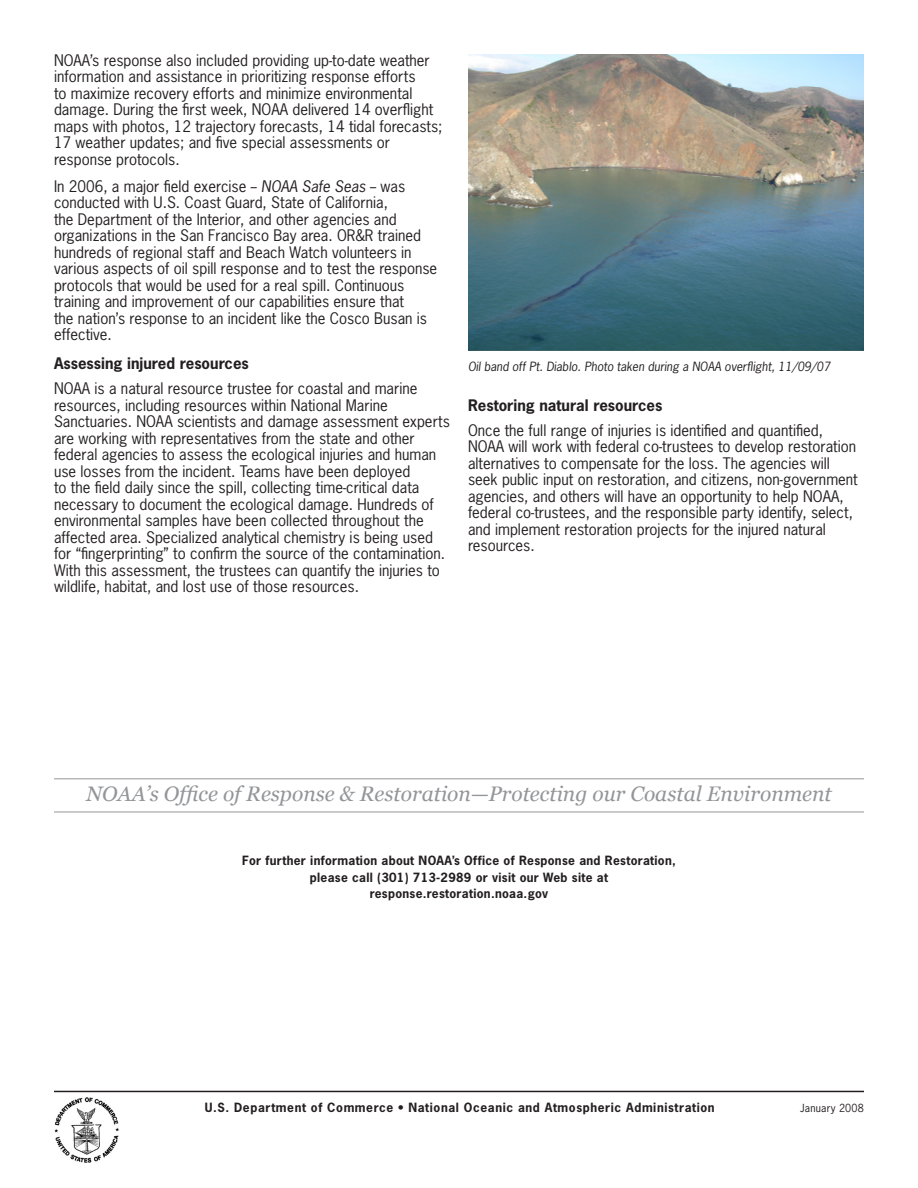
<style>
.page{position:relative;width:918px;height:1188px;background:#fff}
.page>*{position:absolute;margin:0;border:0;box-sizing:border-box;transform-origin:0 0}
.callout{font:italic 21px "Georgia";color:#939598}
.Body_text{font:15px/16.5px "News Gothic Std";color:#231f20}
.subhead_1{font:700 15px "News Gothic Std";color:#231f20}
.Boilerplate_more_info{font:700 12px/16.5px "News Gothic Std";letter-spacing:.025em;color:#231f20;text-align:center}
.Boilerplate_more_info-2{font:700 12px "News Gothic Std";letter-spacing:.05em;color:#231f20}
.t1{font:italic 12px "News Gothic Std";color:#231f20}
.date_on_back{font:10.5px "News Gothic Std";letter-spacing:.025em;color:#231f20}
.s1{font-style:italic}
</style>
<div class="page">
<hr style="left:54px;top:1091px;width:810px;height:1px;background:#231f20">
<img style="left:54px;top:1097px;width:65px;height:66px">
<hr style="left:54px;top:778px;width:810px;height:1px;background:#939598">
<hr style="left:54px;top:812px;width:810px;height:1px;background:#939598">
<img style="left:468px;top:54px;width:396px;height:297px">
<p class="Body_text" style="left:54px;top:52px;width:390px">NOAA’s response also included providing up-to-date weather information and assistance in prioritizing response efforts<br>to maximize recovery efforts and minimize environmental damage. During the first week, NOAA delivered 14 overflight maps with photos, 12 trajectory forecasts, 14 tidal forecasts; 17 weather updates; and five special assessments or response protocols.</p>
<p class="Body_text" style="left:54px;top:178px;width:385px">In 2006, a major field exercise -- <span class="s1">NOAA Safe Seas</span> -- was conducted with U.S. Coast Guard, State of California,<br>the Department of the Interior, and other agencies and organizations in the San Francisco Bay area. OR&amp;R trained hundreds of regional staff and Beach Watch volunteers in various aspects of oil spill response and to test the response protocols that would be used for a real spill. Continuous training and improvement of our capabilities ensure that<br>the nation’s response to an incident like the Cosco Busan is effective.</p>
<p class="subhead_1" style="left:54px;top:354px;width:196px">Assessing injured resources</p>
<p class="Body_text" style="left:54px;top:380px;width:397px">NOAA is a natural resource trustee for coastal and marine resources, including resources within National Marine Sanctuaries. NOAA scientists and damage assessment experts are working with representatives from the state and other federal agencies to assess the ecological injuries and human use losses from the incident. Teams have been deployed<br>to the field daily since the spill, collecting time-critical data necessary to document the ecological damage. Hundreds of environmental samples have been collected throughout the affected area. Specialized analytical chemistry is being used for “fingerprinting” to confirm the source of the contamination.<br>With this assessment, the trustees can quantify the injuries to wildlife, habitat, and lost use of those resources.</p>
<p class="t1" style="left:468px;top:359px;width:364px">Oil band off Pt. Diablo. Photo taken during a NOAA overflight, 11/09/07</p>
<p class="subhead_1" style="left:468px;top:395px;width:196px">Restoring natural resources</p>
<p class="Body_text" style="left:468px;top:422px;width:391px">Once the full range of injuries is identified and quantified, NOAA will work with federal co-trustees to develop restoration alternatives to compensate for the loss. The agencies will seek public input on restoration, and citizens, non-government agencies, and others will have an opportunity to help NOAA, federal co-trustees, and the responsible party identify, select, and implement restoration projects for the injured natural resources.</p>
<p class="callout" style="left:86px;top:782px;width:747px">NOAA’s Office of Response &amp; Restoration—Protecting our Coastal Environment</p>
<p class="Boilerplate_more_info" style="left:242px;top:852px;width:435px">For further information about NOAA’s Office of Response and Restoration, please call (301) 713-2989 or visit our Web site at response.restoration.noaa.gov</p>
<p class="Boilerplate_more_info-2" style="left:205px;top:1100px;width:511px">U.S. Department of Commerce • National Oceanic and Atmospheric Administration</p>
<p class="date_on_back" style="left:800px;top:1101px;width:65px">January 2008</p>
</div>
